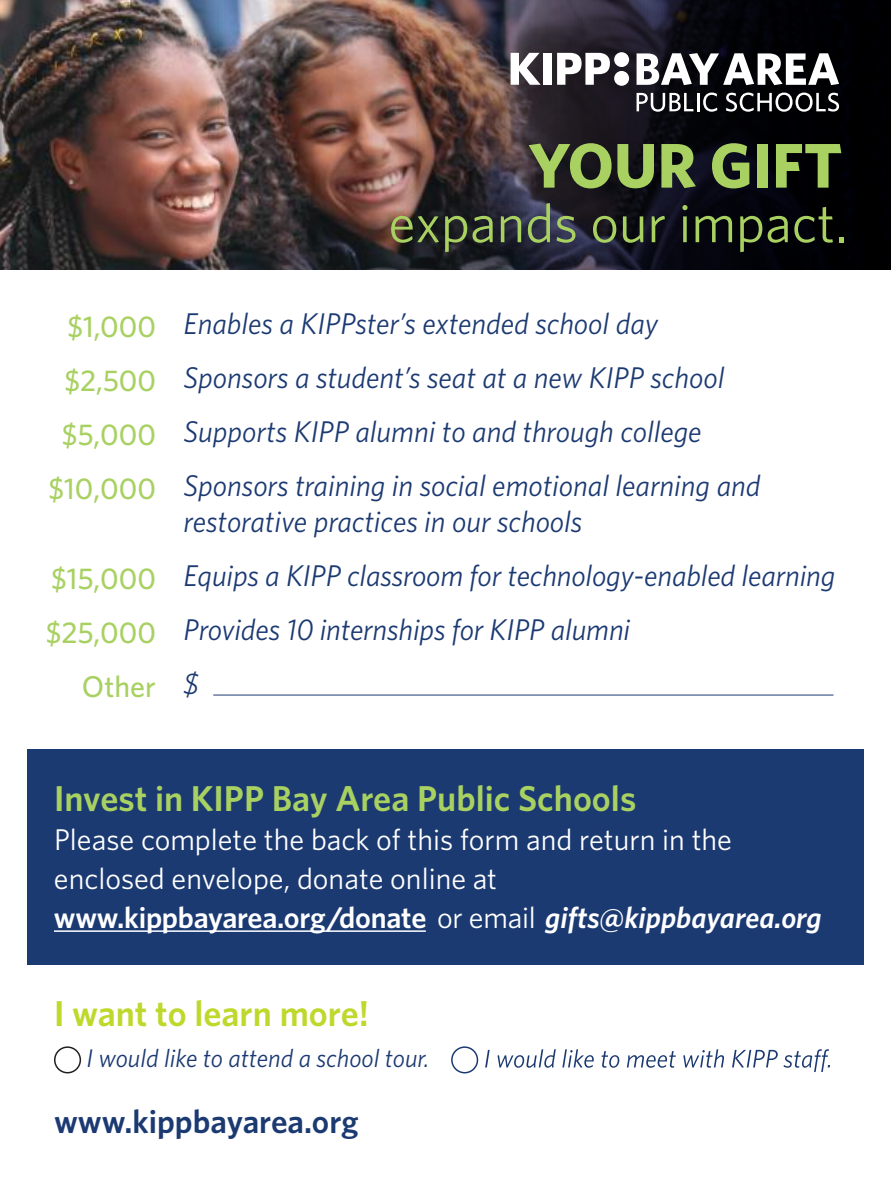
<style>
.page{position:relative;width:891px;height:1188px;background:#fff}
.page>*{position:absolute;margin:0;border:0;box-sizing:border-box;transform-origin:0 0}
.t1{font:700 63.3px "Whitney";color:#a8d162}
.t2{font:54.6px "Whitney";color:#a8d162}
.t3{font:600 36px "Whitney";color:#a8d162}
.t4{font:600 36px "Whitney";color:#bfd82c}
.t5{font:600 33px "Whitney";color:#1c3a72}
.t6{font:italic 30px/54px "Whitney";color:#1c3a72}
.t7{font:30px/39px "Whitney";color:#fff}
.t8{font:500 30px/54px "Whitney";color:#a8d162;text-align:right}
.t9{font:italic 25.5px "Whitney";color:#1c3a72}
.s1{font-weight:600}
.s2{font-weight:600;font-style:italic}
</style>
<div class="page">
<div style="left:27px;top:749px;width:837px;height:216px;background:#1c3a72"></div>
<hr style="left:54px;top:930px;width:372px;height:2px;background:#fff">
<div style="left:54px;top:1046px;width:27px;height:27px;border:2px solid #241f1f;border-radius:50%"></div>
<div style="left:451px;top:1046px;width:27px;height:27px;border:2px solid #1c3a72;border-radius:50%"></div>
<svg style="left:485px;top:1049px;width:345px;height:23px"></svg>
<hr style="left:213px;top:695px;width:621px;height:1px;background:#1c3a72">
<img style="left:0;top:0;width:891px;height:270px">
<svg style="left:637px;top:53px;width:202px;height:32px"></svg>
<svg style="left:511px;top:53px;width:30px;height:32px"></svg>
<div style="left:543px;top:53px;width:8px;height:32px;background:#fff"></div>
<svg style="left:557px;top:53px;width:53px;height:32px"></svg>
<div style="left:614px;top:52px;width:15px;height:15px;background:#fff;border-radius:50%"></div>
<div style="left:614px;top:71px;width:15px;height:15px;background:#fff;border-radius:50%"></div>
<svg style="left:637px;top:93px;width:80px;height:19px"></svg>
<svg style="left:726px;top:93px;width:113px;height:19px"></svg>
<p class="t8" style="left:48px;top:299px;width:109px">$1,000 $2,500 $5,000 $10,000</p>
<p class="t8" style="left:46px;top:551px;width:112px">$15,000 $25,000<br>Other</p>
<h1 class="t1" style="left:528px;top:123px;width:316px">YOUR GIFT</h1>
<h2 class="t2" style="left:388px;top:187px;width:460px">expands our impact.</h2>
<p class="t6" style="left:184px;top:295px;width:578px">Enables a KIPPster’s extended school day Sponsors a student’s seat at a new KIPP school Supports KIPP alumni to and through college Sponsors training in social emotional learning and</p>
<p class="t6" style="left:184px;top:493px;width:653px">restorative practices in our schools<br>Equips a KIPP classroom for technology-enabled learning Provides 10 internships for KIPP alumni<br>$</p>
<p class="t3" style="left:54px;top:775px;width:584px">Invest in KIPP Bay Area Public Schools</p>
<p class="t7" style="left:54px;top:819px;width:769px">Please complete the back of this form and return in the enclosed envelope, donate online at <span class="s1">www.kippbayarea.org/donate</span> or email <span class="s2">gifts@kippbayarea.org</span></p>
<p class="t4" style="left:54px;top:990px;width:316px">I want to learn more!</p>
<p class="t9" style="left:86px;top:1042px;width:344px">I would like to attend a school tour.</p>
<p class="t5" style="left:54px;top:1100px;width:306px">www.kippbayarea.org</p>
</div>
